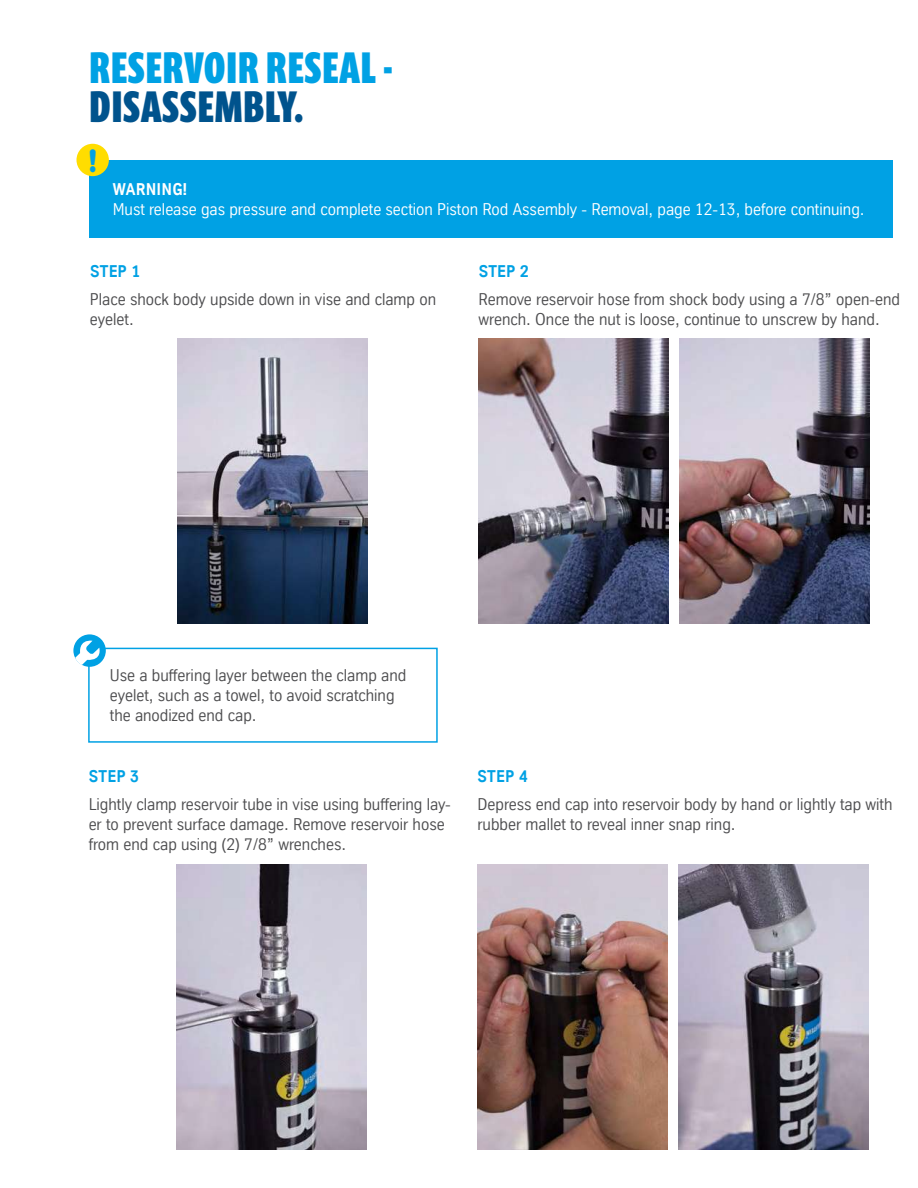
<style>
.page{position:relative;width:918px;height:1188px;background:#fff}
.page>*{position:absolute;margin:0;border:0;box-sizing:border-box;transform-origin:0 0}
.t1{font:700 45px "Prenton RP Ultra Cond";letter-spacing:.04em;color:#00a1e4}
.t2{font:700 45px "Prenton RP Ultra Cond";letter-spacing:.04em;color:#00538d}
.t3{font:700 33px "Prenton RP Ultra Cond";color:#00a1e4}
.t4{font:16.5px/19.8px "TK Type";color:#4d4d4f}
.t5{font:16.5px "TK Type";color:#fff}
.t6{font:700 16.5px "TK Type";letter-spacing:.01em;color:#00a1e4}
.t7{font:700 16.5px "TK Type";letter-spacing:.01em;color:#fff}
</style>
<div class="page">
<img style="left:177px;top:339px;width:190px;height:285px">
<img style="left:479px;top:339px;width:190px;height:285px">
<img style="left:679px;top:339px;width:190px;height:285px">
<div style="left:88px;top:648px;width:350px;height:95px;border:2px solid #00a1e4"></div>
<div style="left:74px;top:634px;width:31px;height:33px;background:#00a1e4;border-radius:50%"></div>
<svg style="left:75px;top:639px;width:28px;height:26px"></svg>
<div style="left:90px;top:160px;width:803px;height:78px;background:#00a1e4"></div>
<div style="left:76px;top:144px;width:33px;height:32px;background:#fd0;border-radius:50%"></div>
<img style="left:176px;top:864px;width:190px;height:285px">
<img style="left:477px;top:864px;width:190px;height:285px">
<img style="left:678px;top:864px;width:190px;height:285px">
<h1 class="t1" style="left:90px;top:38px;width:304px">RESERVOIR RESEAL -</h1>
<h1 class="t2" style="left:90px;top:77px;width:215px">DISASSEMBLY.</h1>
<h2 class="t3" style="left:89px;top:139px;width:9px">!</h2>
<p class="t7" style="left:113px;top:180px;width:76px">WARNING!</p>
<p class="t5" style="left:113px;top:200px;width:753px">Must release gas pressure and complete section Piston Rod Assembly - Removal, page 12-13, before continuing.</p>
<p class="t6" style="left:90px;top:262px;width:52px">STEP 1</p>
<p class="t4" style="left:90px;top:290px;width:348px">Place shock body upside down in vise and clamp on eyelet.</p>
<p class="t6" style="left:479px;top:262px;width:52px">STEP 2</p>
<p class="t4" style="left:479px;top:290px;width:423px">Remove reservoir hose from shock body using a 7/8” open-end wrench. Once the nut is loose, continue to unscrew by hand.</p>
<p class="t4" style="left:110px;top:666px;width:298px">Use a buffering layer between the clamp and eyelet, such as a towel, to avoid scratching the anodized end cap.</p>
<p class="t6" style="left:89px;top:767px;width:52px">STEP 3</p>
<p class="t4" style="left:89px;top:795px;width:364px">Lightly clamp reservoir tube in vise using buffering lay&shy;er to prevent surface damage. Remove reservoir hose from end cap using (2) 7/8” wrenches.</p>
<p class="t6" style="left:478px;top:767px;width:52px">STEP 4</p>
<p class="t4" style="left:477px;top:795px;width:417px">Depress end cap into reservoir body by hand or lightly tap with rubber mallet to reveal inner snap ring.</p>
</div>
